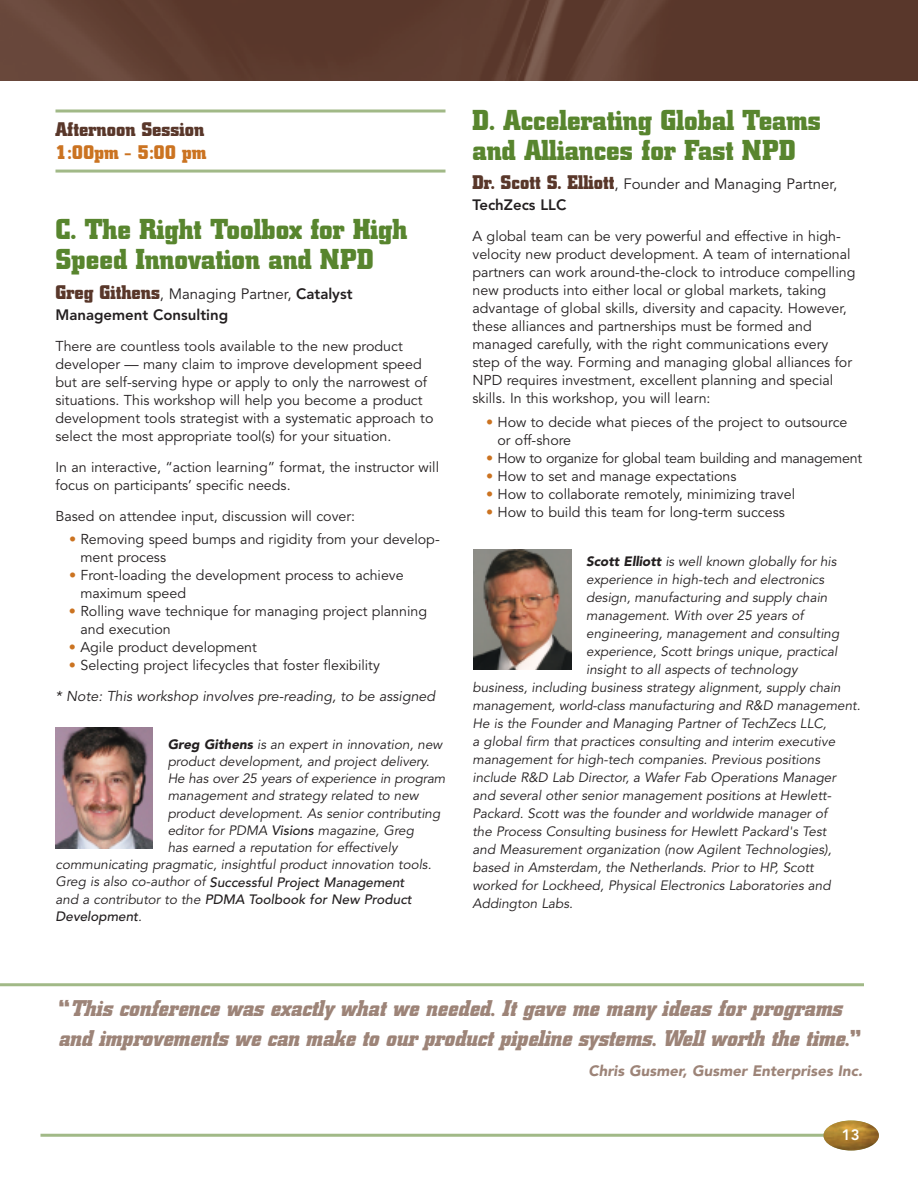
<style>
.page{position:relative;width:918px;height:1188px;background:#fff}
.page>*{position:absolute;margin:0;border:0;box-sizing:border-box;transform-origin:0 0}
.t1{font:700 28.5px/30px "City";color:#58852e}
.t2{font:italic 700 22.5px/30px "City";letter-spacing:-.005em;color:#9d8478}
.t3{font:700 19.5px "City";color:#59372a}
.t4{font:700 19.5px "City";color:#cb7321}
.t5{font:800 15px/21px "Avenir";color:#231f20}
.t6{font:15px/21px "Avenir";color:#231f20}
.t7{font:italic 900 15px "Avenir";color:#9d8478}
.t8{font:800 15px "Avenir";color:#fff}
.t9{font:14.25px/18px "Avenir";color:#231f20}
.t10{font:italic 14.25px/30.9px "Avenir";color:#231f20}
.t11{font:14.25px "Avenir";letter-spacing:-.02em;color:#231f20}
.t12{font:italic 13.5px "Avenir";color:#231f20}
.t13{font:italic 500 13.5px "Avenir";color:#231f20}
.s1{font-family:"City";font-weight:700;font-size:19.5px;color:#59372a}
.s2{font-weight:400}
.s3{color:#cb7321}
.s4{font-style:normal;color:#cb7321}
.s5{font-style:normal}
.s6{font-weight:900}
.s7{font-weight:500}
.s8{font-weight:800}
.s9{font-family:"Folio";font-style:normal}
</style>
<div class="page">
<hr style="left:40px;top:1134px;width:838px;height:3px;background:#a1b987">
<img style="left:824px;top:1120px;width:55px;height:30px;border-radius:50%">
<hr style="left:56px;top:110px;width:390px;height:2px;background:#a1b987">
<hr style="left:56px;top:170px;width:390px;height:3px;background:#a1b987">
<img style="left:0;top:0;width:918px;height:81px">
<img style="left:55px;top:728px;width:98px;height:120px">
<img style="left:474px;top:549px;width:97px;height:121px">
<hr style="left:0;top:983px;width:864px;height:3px;background:#a1b987">
<h3 class="t3" style="left:56px;top:122px;width:150px">Afternoon Session</h3>
<h3 class="t4" style="left:56px;top:145px;width:153px">1:00pm - 5:00 pm</h3>
<h1 class="t1" style="left:56px;top:217px;width:353px">C. The Right Toolbox for High<br>Speed Innovation and NPD</h1>
<p class="t5" style="left:55px;top:284px;width:299px"><span class="s1">Greg Githens</span><span class="s2">, Managing Partner,</span> Catalyst<br>Management Consulting</p>
<p class="t9" style="left:56px;top:338px;width:379px">There are countless tools available to the new product developer — many claim to improve development speed but are self-serving hype or apply to only the narrowest of situations. This workshop will help you become a product development tools strategist with a systematic approach to select the most appropriate tool(s) for your situation.</p>
<p class="t9" style="left:56px;top:459px;width:385px">In an interactive, “action learning” format, the instructor will focus on participants’ specific needs.</p>
<p class="t9" style="left:56px;top:508px;width:301px">Based on attendee input, discussion will cover:</p>
<p class="t9" style="left:80px;top:531px;width:361px;text-indent:-11px"><span class="s3">•</span> Removing speed bumps and rigidity from your develop&shy;ment process</p>
<p class="t9" style="left:80px;top:567px;width:325px;text-indent:-11px"><span class="s3">•</span> Front-loading the development process to achieve maximum speed</p>
<p class="t9" style="left:80px;top:603px;width:348px;text-indent:-11px"><span class="s3">•</span> Rolling wave technique for managing project planning and execution</p>
<p class="t9" style="left:69px;top:639px;width:189px"><span class="s3">•</span> Agile product development</p>
<p class="t10" style="left:56px;top:651px;width:381px;text-indent:13px"><span class="s4">•</span> <span class="s5">Selecting project lifecycles that foster flexibility<br></span>* Note: This workshop involves pre-reading, to be assigned</p>
<p class="t12" style="left:168px;top:738px;width:276px"><span class="s6">Greg Githens</span> is an expert in innovation, new</p>
<p class="t12" style="left:168px;top:756px;width:263px">product development, and project delivery.</p>
<p class="t12" style="left:168px;top:773px;width:279px">He has over 25 years of experience in program</p>
<p class="t12" style="left:168px;top:790px;width:253px">management and strategy related to new</p>
<p class="t12" style="left:168px;top:807px;width:274px">product development. As senior contributing</p>
<p class="t12" style="left:168px;top:825px;width:248px">editor for PDMA <span class="s7">Visions</span> magazine, Greg</p>
<p class="t12" style="left:168px;top:842px;width:231px">has earned a reputation for effectively</p>
<p class="t12" style="left:56px;top:859px;width:377px">communicating pragmatic, insightful product innovation tools.</p>
<p class="t13" style="left:56px;top:876px;width:351px"><span class="s2">Greg is also co-author of</span> Successful Project Management</p>
<p class="t13" style="left:56px;top:894px;width:358px"><span class="s2">and a contributor to the</span> PDMA Toolbook for New Product</p>
<p class="t13" style="left:55px;top:911px;width:88px">Development<span class="s2">.</span></p>
<h1 class="t1" style="left:473px;top:107px;width:350px">D. Accelerating Global Teams and Alliances for Fast NPD</h1>
<p class="t6" style="left:473px;top:175px;width:366px"><span class="s1">Dr. Scott S. Elliott</span>, Founder and Managing Partner,<br><span class="s8">TechZecs LLC</span></p>
<p class="t9" style="left:473px;top:228px;width:384px">A global team can be very powerful and effective in high&shy;velocity new product development. A team of international partners can work around-the-clock to introduce compelling new products into either local or global markets, taking advantage of global skills, diversity and capacity. However, these alliances and partnerships must be formed and managed carefully, with the right communications every step of the way. Forming and managing global alliances for NPD requires investment, excellent planning and special skills. In this workshop, you will learn:</p>
<p class="t9" style="left:497px;top:414px;width:352px;text-indent:-11px"><span class="s3">•</span> How to decide what pieces of the project to outsource or off-shore</p>
<p class="t11" style="left:486px;top:452px;width:378px"><span class="s3">•</span> How to organize for global team building and management</p>
<p class="t9" style="left:486px;top:468px;width:252px"><span class="s3">•</span> How to set and manage expectations</p>
<p class="t9" style="left:486px;top:486px;width:311px"><span class="s3">•</span> How to collaborate remotely, minimizing travel</p>
<p class="t9" style="left:486px;top:504px;width:300px"><span class="s3">•</span> How to build this team for long-term success</p>
<p class="t12" style="left:586px;top:555px;width:252px"><span class="s6">Scott Elliott</span> is well known globally for his</p>
<p class="t12" style="left:586px;top:573px;width:240px">experience in high-tech and electronics</p>
<p class="t12" style="left:586px;top:591px;width:243px">design, manufacturing and supply chain</p>
<p class="t12" style="left:586px;top:609px;width:219px">management. With over 25 years of</p>
<p class="t12" style="left:586px;top:627px;width:255px">engineering, management and consulting</p>
<p class="t12" style="left:586px;top:645px;width:253px">experience, Scott brings unique, practical</p>
<p class="t12" style="left:586px;top:663px;width:213px">insight to all aspects of technology</p>
<p class="t12" style="left:473px;top:681px;width:370px">business, including business strategy alignment, supply chain</p>
<p class="t12" style="left:473px;top:699px;width:389px">management, world-class manufacturing and R&amp;D management.</p>
<p class="t12" style="left:473px;top:717px;width:356px">He is the Founder and Managing Partner of TechZecs LLC,</p>
<p class="t12" style="left:473px;top:735px;width:364px">a global firm that practices consulting and interim executive</p>
<p class="t12" style="left:473px;top:753px;width:349px">management for high-tech companies. Previous positions</p>
<p class="t12" style="left:473px;top:771px;width:365px">include R&amp;D Lab Director, a Wafer Fab Operations Manager</p>
<p class="t12" style="left:473px;top:789px;width:360px">and several other senior management positions at Hewlett-</p>
<p class="t12" style="left:473px;top:807px;width:356px">Packard. Scott was the founder and worldwide manager of</p>
<p class="t12" style="left:473px;top:825px;width:355px">the Process Consulting business for Hewlett Packard's Test</p>
<p class="t12" style="left:473px;top:843px;width:360px">and Measurement organization (now Agilent Technologies),</p>
<p class="t12" style="left:473px;top:861px;width:343px">based in Amsterdam, the Netherlands. Prior to HP, Scott</p>
<p class="t12" style="left:473px;top:879px;width:360px">worked for Lockheed, Physical Electronics Laboratories and</p>
<p class="t12" style="left:473px;top:897px;width:102px">Addington Labs.</p>
<h2 class="t2" style="left:58px;top:995px;width:804px"><span class="s9">“</span>This conference was exactly what we needed. It gave me many ideas for programs and improvements we can make to our product pipeline systems. Well worth the time.<span class="s9">”</span></h2>
<p class="t7" style="left:589px;top:1064px;width:275px">Chris Gusmer, Gusmer Enterprises Inc.</p>
<p class="t8" style="left:842px;top:1129px;width:19px">13</p>
</div>
